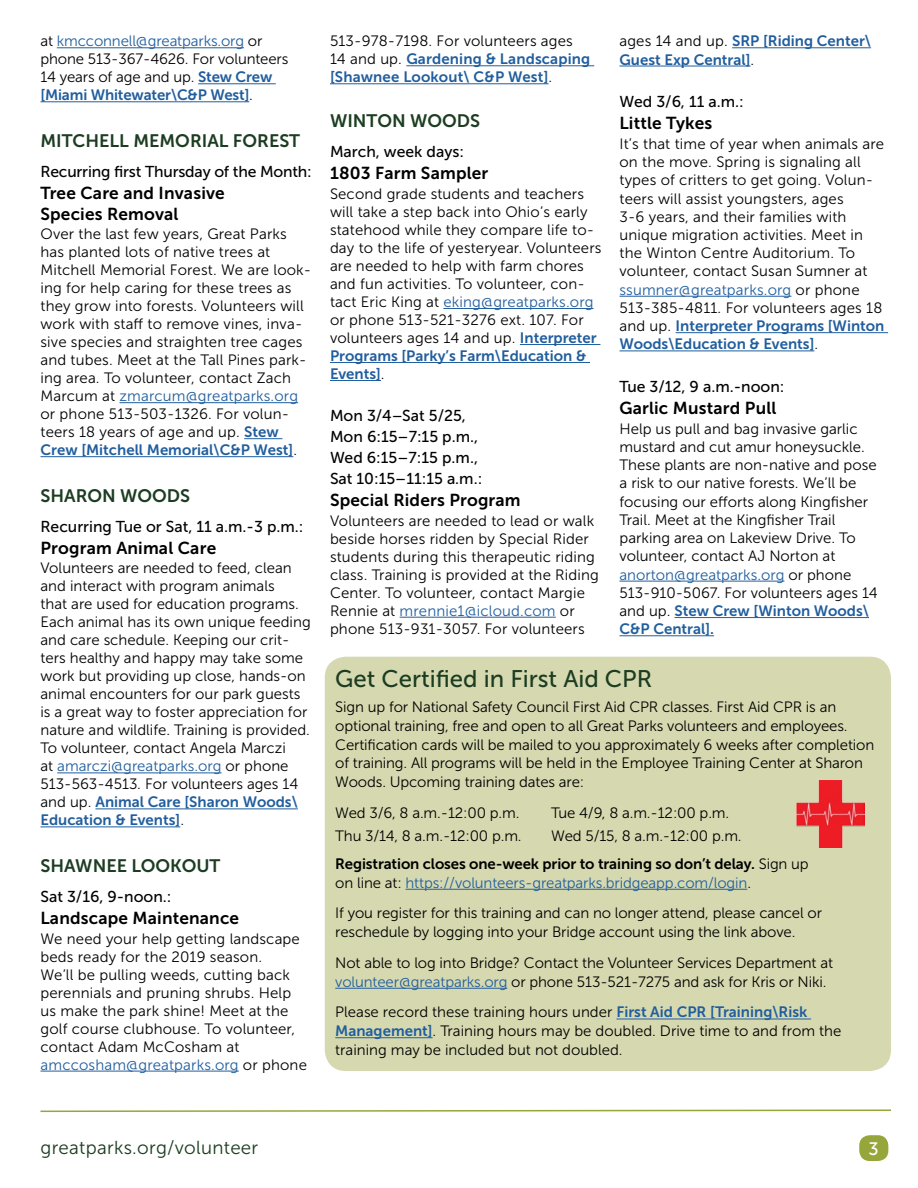
<style>
.page{position:relative;width:918px;height:1188px;background:#fff}
.page>*{position:absolute;margin:0;border:0;box-sizing:border-box;transform-origin:0 0}
.t1{font:24px "Museo Sans 500";color:#1c3d21}
.t2{font:18.75px "Museo Sans 300";letter-spacing:.015em;color:#1c3d21}
.t3{font:18px "Museo Sans 700";color:#1c3d21}
.t4{font:18px "Museo Sans 500";color:#fff}
.t5{font:17.25px/20.7px "Museo Sans 700";letter-spacing:.01em;color:#000}
.t6{font:15.75px/21px "Museo Sans 500";color:#000}
.t7{font:15px/18px "Museo Sans 300";color:#000}
.t8{font:15px/18px "Museo Sans 700";color:#215e9e}
.t9{font:15px "Museo Sans 700";letter-spacing:-.01em;color:#000}
.s1{color:#215e9e}
.s2{font-family:"Museo Sans 700";color:#215e9e}
.s3{font-family:"Museo Sans 300";color:#000}
.s4{font-family:"Museo Sans 300"}
</style>
<div class="page">
<div style="left:859px;top:1135px;width:29px;height:26px;background:#96a63b;border-radius:10px"></div>
<svg style="left:40px;top:1109px;width:851px;height:4px"></svg>
<hr style="left:57px;top:47px;width:187px;height:1px;background:#215e9e">
<hr style="left:198px;top:83px;width:78px;height:1px;background:#215e9e">
<hr style="left:40px;top:101px;width:209px;height:1px;background:#215e9e">
<hr style="left:120px;top:402px;width:178px;height:1px;background:#215e9e">
<hr style="left:244px;top:438px;width:38px;height:1px;background:#215e9e">
<hr style="left:40px;top:456px;width:253px;height:1px;background:#215e9e">
<hr style="left:57px;top:773px;width:165px;height:1px;background:#215e9e">
<hr style="left:95px;top:809px;width:203px;height:1px;background:#215e9e">
<hr style="left:40px;top:827px;width:140px;height:1px;background:#215e9e">
<hr style="left:40px;top:1071px;width:199px;height:1px;background:#215e9e">
<hr style="left:406px;top:65px;width:188px;height:1px;background:#215e9e">
<hr style="left:330px;top:83px;width:219px;height:1px;background:#215e9e">
<hr style="left:443px;top:308px;width:151px;height:1px;background:#215e9e">
<hr style="left:520px;top:344px;width:80px;height:1px;background:#215e9e">
<hr style="left:330px;top:362px;width:260px;height:1px;background:#215e9e">
<hr style="left:330px;top:380px;width:51px;height:1px;background:#215e9e">
<hr style="left:400px;top:617px;width:156px;height:1px;background:#215e9e">
<hr style="left:732px;top:47px;width:139px;height:1px;background:#215e9e">
<hr style="left:620px;top:66px;width:131px;height:1px;background:#215e9e">
<hr style="left:620px;top:296px;width:171px;height:1px;background:#215e9e">
<hr style="left:676px;top:332px;width:212px;height:1px;background:#215e9e">
<hr style="left:620px;top:351px;width:194px;height:1px;background:#215e9e">
<hr style="left:620px;top:581px;width:164px;height:1px;background:#215e9e">
<hr style="left:674px;top:617px;width:195px;height:1px;background:#215e9e">
<hr style="left:620px;top:635px;width:94px;height:1px;background:#215e9e">
<div style="left:325px;top:657px;width:566px;height:414px;background:#d6d9b0;border-radius:21px"></div>
<hr style="left:406px;top:889px;width:341px;height:1px;background:#215e9e">
<hr style="left:335px;top:988px;width:172px;height:1px;background:#215e9e">
<hr style="left:616px;top:1019px;width:195px;height:1px;background:#215e9e">
<hr style="left:335px;top:1037px;width:98px;height:1px;background:#215e9e">
<img style="left:797px;top:780px;width:68px;height:68px">
<p class="t7" style="left:40px;top:32px;width:249px">at <span class="s1">kmcconnell@greatparks.org</span> or phone 513-367-4626. For volunteers<br>14 years of age and up. <span class="s2">Stew Crew</span></p>
<p class="t8" style="left:40px;top:86px;width:214px">[Miami Whitewater\C&amp;P West]<span class="s3">.</span></p>
<p class="t3" style="left:40px;top:131px;width:261px">MITCHELL MEMORIAL FOREST</p>
<p class="t6" style="left:40px;top:161px;width:273px">Recurring first Thursday of the Month:</p>
<p class="t5" style="left:40px;top:183px;width:186px">Tree Care and Invasive<br>Species Removal</p>
<p class="t7" style="left:40px;top:225px;width:272px">Over the last few years, Great Parks has planted lots of native trees at Mitchell Memorial Forest. We are look&shy;ing for help caring for these trees as they grow into forests. Volunteers will work with staff to remove vines, inva&shy;sive species and straighten tree cages and tubes. Meet at the Tall Pines park&shy;ing area. To volunteer, contact Zach Marcum at <span class="s1">zmarcum@greatparks.org </span>or phone 513-503-1326. For volun&shy;teers 18 years of age and up. <span class="s2">Stew</span></p>
<p class="t8" style="left:40px;top:441px;width:258px">Crew [Mitchell Memorial\C&amp;P West]<span class="s3">.</span></p>
<p class="t3" style="left:40px;top:485px;width:151px">SHARON WOODS</p>
<p class="t6" style="left:40px;top:516px;width:264px">Recurring Tue or Sat, 11 a.m.-3 p.m.:</p>
<p class="t5" style="left:40px;top:538px;width:177px">Program Animal Care</p>
<p class="t7" style="left:40px;top:559px;width:272px">Volunteers are needed to feed, clean and interact with program animals<br>that are used for education programs.<br>Each animal has its own unique feeding and care schedule. Keeping our crit&shy;ters healthy and happy may take some work but providing up close, hands-on animal encounters for our park guests is a great way to foster appreciation for nature and wildlife. Training is provided.<br>To volunteer, contact Angela Marczi<br>at <span class="s1">amarczi@greatparks.org</span> or phone 513-563-4513. For volunteers ages 14</p>
<p class="t8" style="left:40px;top:793px;width:259px"><span class="s3">and up.</span> Animal Care [Sharon Woods\<br>Education &amp; Events]<span class="s3">.</span></p>
<p class="t3" style="left:40px;top:856px;width:181px">SHAWNEE LOOKOUT</p>
<p class="t6" style="left:40px;top:886px;width:133px">Sat 3/16, 9-noon.:</p>
<p class="t5" style="left:40px;top:908px;width:200px">Landscape Maintenance</p>
<p class="t7" style="left:40px;top:930px;width:268px">We need your help getting landscape beds ready for the 2019 season.<br>We’ll be pulling weeds, cutting back perennials and pruning shrubs. Help us make the park shine! Meet at the golf course clubhouse. To volunteer, contact Adam McCosham at <span class="s1">amccosham@greatparks.org</span> or phone</p>
<p class="t8" style="left:620px;top:32px;width:253px"><span class="s3">ages 14 and up.</span> SRP [Riding Center\<br>Guest Exp Central]<span class="s3">.</span></p>
<p class="t6" style="left:620px;top:91px;width:126px">Wed 3/6, 11 a.m.:</p>
<p class="t5" style="left:620px;top:113px;width:94px">Little Tykes</p>
<p class="t7" style="left:620px;top:135px;width:266px">It’s that time of year when animals are on the move. Spring is signaling all types of critters to get going. Volun&shy;teers will assist youngsters, ages<br>3-6 years, and their families with unique migration activities. Meet in the Winton Centre Auditorium. To volunteer, contact Susan Sumner at <span class="s1">ssumner@greatparks.org</span> or phone 513-385-4811. For volunteers ages 18</p>
<p class="t8" style="left:620px;top:317px;width:266px"><span class="s3">and up.</span> Interpreter Programs [Winton<br>Woods\Education &amp; Events]<span class="s3">.</span></p>
<p class="t6" style="left:620px;top:376px;width:167px">Tue 3/12, 9 a.m.-noon:</p>
<p class="t5" style="left:620px;top:398px;width:158px">Garlic Mustard Pull</p>
<p class="t7" style="left:620px;top:420px;width:260px">Help us pull and bag invasive garlic mustard and cut amur honeysuckle.<br>These plants are non-native and pose a risk to our native forests. We’ll be focusing our efforts along Kingfisher Trail. Meet at the Kingfisher Trail parking area on Lakeview Drive. To volunteer, contact AJ Norton at <span class="s1">anorton@greatparks.org</span> or phone 513-910-5067. For volunteers ages 14</p>
<p class="t8" style="left:620px;top:602px;width:251px"><span class="s3">and up.</span> Stew Crew [Winton Woods\<br>C&amp;P Central].</p>
<h1 class="t1" style="left:335px;top:666px;width:319px">Get Certified in First Aid CPR</h1>
<p class="t7" style="left:335px;top:698px;width:541px;line-height:18.8px">Sign up for National Safety Council First Aid CPR classes. First Aid CPR is an optional training, free and open to all Great Parks volunteers and employees.<br>Certification cards will be mailed to you approximately 6 weeks after completion of training. All programs will be held in the Employee Training Center at Sharon Woods. Upcoming training dates are:</p>
<p class="t7" style="left:335px;top:804px;width:186px">Wed 3/6, 8 a.m.-12:00 p.m.</p>
<p class="t7" style="left:551px;top:804px;width:179px">Tue 4/9, 8 a.m.-12:00 p.m.</p>
<p class="t7" style="left:335px;top:827px;width:188px">Thu 3/14, 8 a.m.-12:00 p.m.</p>
<p class="t7" style="left:551px;top:827px;width:192px">Wed 5/15, 8 a.m.-12:00 p.m.</p>
<p class="t9" style="left:335px;top:855px;width:475px">Registration closes one-week prior to training so don’t delay. <span class="s4">Sign up</span></p>
<p class="t7" style="left:335px;top:867px;width:488px;line-height:30.8px">on line at: <span class="s1">https://volunteers-greatparks.bridgeapp.com/login</span>.<br>If you register for this training and can no longer attend, please cancel or</p>
<p class="t7" style="left:335px;top:917px;width:499px;line-height:30.8px">reschedule by logging into your Bridge account using the link above.<br>Not able to log into Bridge? Contact the Volunteer Services Department at</p>
<p class="t7" style="left:335px;top:966px;width:493px;line-height:30.8px"><span class="s1">volunteer@greatparks.org</span> or phone 513-521-7275 and ask for Kris or Niki.<br>Please record these training hours under <span class="s2">First Aid CPR [Training\Risk</span></p>
<p class="t7" style="left:335px;top:1022px;width:508px;line-height:18.8px"><span class="s2">Management]</span>. Training hours may be doubled. Drive time to and from the training may be included but not doubled.</p>
<p class="t7" style="left:330px;top:32px;width:244px">513-978-7198. For volunteers ages</p>
<p class="t8" style="left:330px;top:50px;width:262px"><span class="s3">14 and up.</span> Gardening &amp; Landscaping [Shawnee Lookout\ C&amp;P West]<span class="s3">.</span></p>
<p class="t3" style="left:330px;top:111px;width:152px">WINTON WOODS</p>
<p class="t6" style="left:330px;top:141px;width:136px">March, week days:</p>
<p class="t5" style="left:330px;top:163px;width:160px">1803 Farm Sampler</p>
<p class="t7" style="left:330px;top:185px;width:273px">Second grade students and teachers will take a step back into Ohio’s early statehood while they compare life to&shy;day to the life of yesteryear. Volunteers are needed to help with farm chores and fun activities. To volunteer, con&shy;tact Eric King at <span class="s1">eking@greatparks.org </span>or phone 513-521-3276 ext. 107. For volunteers ages 14 and up. <span class="s2">Interpreter</span></p>
<p class="t8" style="left:330px;top:347px;width:258px">Programs [Parky’s Farm\Education &amp;<br>Events]<span class="s3">.</span></p>
<p class="t6" style="left:330px;top:405px;width:154px">Mon 3/4–Sat 5/25,<br>Mon 6:15–7:15 p.m.,<br>Wed 6:15–7:15 p.m.,<br>Sat 10:15–11:15 a.m.:</p>
<p class="t5" style="left:330px;top:490px;width:192px">Special Riders Program</p>
<p class="t7" style="left:330px;top:512px;width:270px">Volunteers are needed to lead or walk beside horses ridden by Special Rider students during this therapeutic riding class. Training is provided at the Riding Center. To volunteer, contact Margie Rennie at <span class="s1">mrennie1@icloud.com</span> or phone 513-931-3057. For volunteers</p>
<p class="t2" style="left:40px;top:1137px;width:219px">greatparks.org/volunteer</p>
<p class="t4" style="left:869px;top:1139px;width:12px">3</p>
</div>
